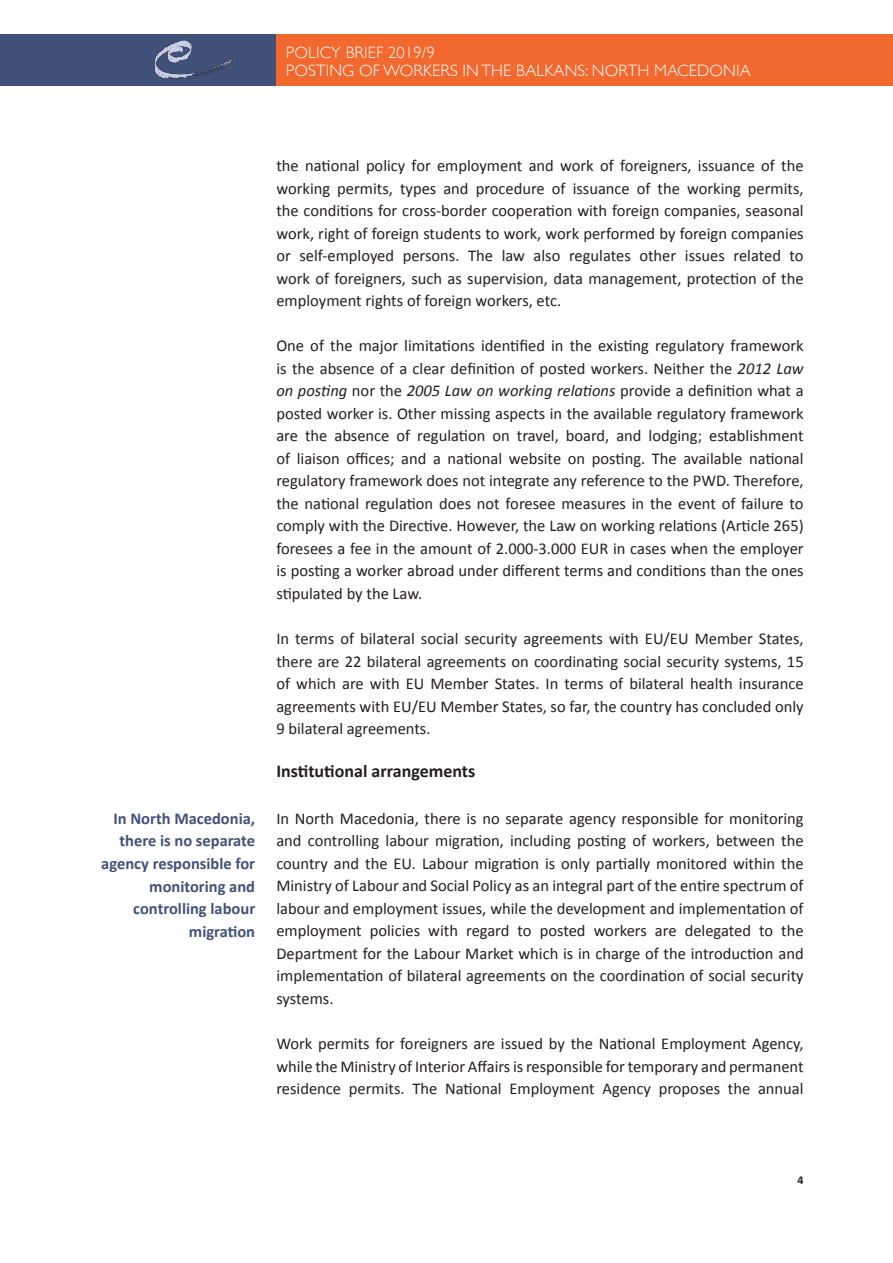
<style>
.page{position:relative;width:893px;height:1263px;background:#fff}
.page>*{position:absolute;margin:0;border:0;box-sizing:border-box;transform-origin:0 0}
.t1{font:700 18px "Calibri";color:#231f20}
.t2{font:16.5px/22.5px "Calibri";color:#231f20;text-align:justify}
.t3{font:700 16.5px/22.5px "Calibri";color:#41517a;text-align:right}
.t4{font:300 16.5px/18px "Gill Sans";letter-spacing:.01em;color:#fff}
.t5{font:700 12px "Calibri";color:#231f20}
.s1{font-style:italic}
</style>
<div class="page">
<div style="left:0;top:34px;width:276px;height:51px;background:#41517a"></div>
<img style="left:154px;top:40px;width:85px;height:39px">
<div style="left:276px;top:34px;width:617px;height:51px;background:#f26930"></div>
<p class="t4" style="left:286px;top:43px;width:466px">POLICY BRIEF 2019/9<br>POSTING OF WORKERS IN THE BALKANS: NORTH MACEDONIA</p>
<p class="t3" style="left:101px;top:806px;width:155px">In North Macedonia, there is no separate agency responsible for monitoring and controlling labour migration</p>
<p class="t2" style="left:276px;top:154px;width:529px">the national policy for employment and work of foreigners, issuance of the working permits, types and procedure of issuance of the working permits, the conditions for cross-border cooperation with foreign companies, seasonal work, right of foreign students to work, work performed by foreign companies or self-employed persons. The law also regulates other issues related to work of foreigners, such as supervision, data management, protection of the employment rights of foreign workers, etc.</p>
<p class="t2" style="left:276px;top:334px;width:529px">One of the major limitations identified in the existing regulatory framework is the absence of a clear definition of posted workers. Neither the <span class="s1">2012 Law on posting</span> nor the <span class="s1">2005 Law on working relations</span> provide a definition what a posted worker is. Other missing aspects in the available regulatory framework are the absence of regulation on travel, board, and lodging; establishment of liaison offices; and a national website on posting. The available national regulatory framework does not integrate any reference to the PWD. Therefore, the national regulation does not foresee measures in the event of failure to comply with the Directive. However, the Law on working relations (Article 265) foresees a fee in the amount of 2.000-3.000 EUR in cases when the employer is posting a worker abroad under different terms and conditions than the ones stipulated by the Law.</p>
<p class="t2" style="left:276px;top:626px;width:529px">In terms of bilateral social security agreements with EU/EU Member States, there are 22 bilateral agreements on coordinating social security systems, 15 of which are with EU Member States. In terms of bilateral health insurance agreements with EU/EU Member States, so far, the country has concluded only 9 bilateral agreements.</p>
<p class="t1" style="left:276px;top:760px;width:200px">Institutional arrangements</p>
<p class="t2" style="left:276px;top:806px;width:529px">In North Macedonia, there is no separate agency responsible for monitoring and controlling labour migration, including posting of workers, between the country and the EU. Labour migration is only partially monitored within the Ministry of Labour and Social Policy as an integral part of the entire spectrum of labour and employment issues, while the development and implementation of employment policies with regard to posted workers are delegated to the Department for the Labour Market which is in charge of the introduction and implementation of bilateral agreements on the coordination of social security systems.</p>
<p class="t2" style="left:276px;top:1031px;width:529px">Work permits for foreigners are issued by the National Employment Agency, while the Ministry of Interior Affairs is responsible for temporary and permanent residence permits. The National Employment Agency proposes the annual</p>
<p class="t5" style="left:798px;top:1172px;width:8px">4</p>
</div>
